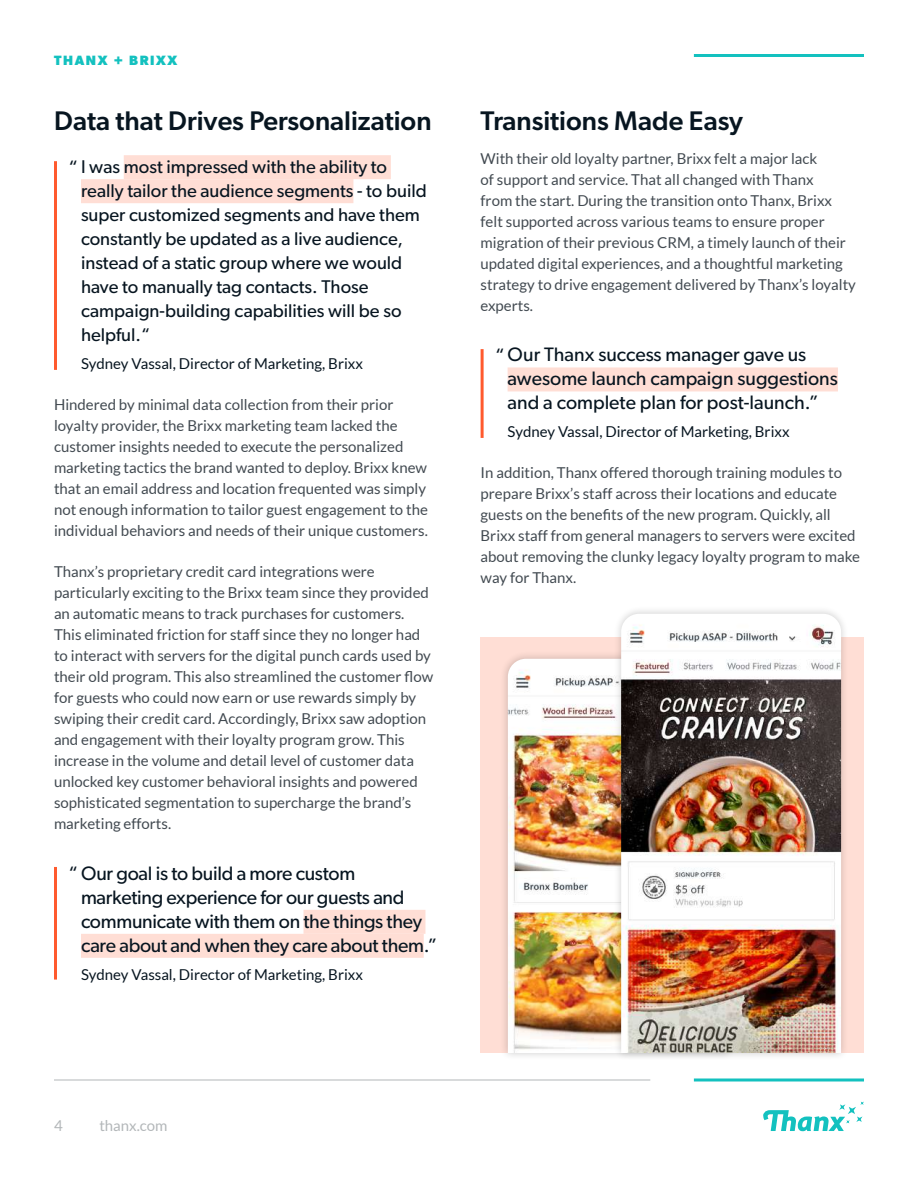
<style>
.page{position:relative;width:918px;height:1188px;background:#fff}
.page>*{position:absolute;margin:0;border:0;box-sizing:border-box;transform-origin:0 0}
.t1{font:500 27px "Gibson";color:#071520}
.t2{font:19.5px/24px "Gibson";letter-spacing:-.015em;color:#071520}
.t3{font:18.45px/24px "Gibson";color:#071520}
.t4{font:15px/21px "Lato";color:#424a51}
.t5{font:15px "Lato";color:#071520}
.t6{font:15px "Lato";color:#b3b7b9}
.t7{font:700 13.5px "Gibson";letter-spacing:.12em;color:#13c1bf}
.s1{font-size:19.5px}
</style>
<div class="page">
<svg style="left:763px;top:1102px;width:101px;height:30px"></svg>
<svg style="left:694px;top:1078px;width:170px;height:4px"></svg>
<hr style="left:694px;top:54px;width:170px;height:3px;background:#13c1bf">
<hr style="left:54px;top:1080px;width:596px;height:1px;background:#b3b7b9">
<div style="left:124px;top:155px;width:267px;height:24px;background:#ffded5"></div>
<div style="left:81px;top:179px;width:272px;height:24px;background:#ffded5"></div>
<div style="left:304px;top:910px;width:121px;height:24px;background:#ffded5"></div>
<div style="left:81px;top:934px;width:343px;height:24px;background:#ffded5"></div>
<div style="left:508px;top:367px;width:330px;height:24px;background:#ffded5"></div>
<div style="left:481px;top:637px;width:383px;height:416px;background:#ffded5"></div>
<hr style="left:54px;top:161px;width:3px;height:209px;background:#ff5a2e">
<hr style="left:481px;top:349px;width:3px;height:89px;background:#ff5a2e">
<hr style="left:54px;top:867px;width:3px;height:113px;background:#ff5a2e">
<div style="left:499px;top:651px;width:237px;height:410px;background:#000;opacity:.2"></div>
<img style="left:508px;top:659px;width:105px;height:394px">
<div style="left:613px;top:606px;width:236px;height:455px;background:#000;opacity:.2"></div>
<img style="left:621px;top:614px;width:220px;height:439px">
<p class="t7" style="left:54px;top:52px;width:125px">THANX + BRIXX</p>
<h1 class="t1" style="left:54px;top:104px;width:379px">Data that Drives Personalization</h1>
<p class="t3" style="left:81px;top:155px;width:347px;text-indent:-12px"><span class="s1">“</span> I was most impressed with the ability to really tailor the audience segments - to build super customized segments and have them constantly be updated as a live audience, instead of a static group where we would have to manually tag contacts. Those campaign-building capabilities will be so helpful.“</p>
<p class="t5" style="left:81px;top:355px;width:284px">Sydney Vassal, Director of Marketing, Brixx</p>
<p class="t4" style="left:54px;top:394px;width:375px">Hindered by minimal data collection from their prior loyalty provider, the Brixx marketing team lacked the customer insights needed to execute the personalized marketing tactics the brand wanted to deploy. Brixx knew that an email address and location frequented was simply not enough information to tailor guest engagement to the individual behaviors and needs of their unique customers.</p>
<p class="t4" style="left:54px;top:561px;width:381px">Thanx’s proprietary credit card integrations were particularly exciting to the Brixx team since they provided an automatic means to track purchases for customers.<br>This eliminated friction for staff since they no longer had to interact with servers for the digital punch cards used by their old program. This also streamlined the customer flow for guests who could now earn or use rewards simply by swiping their credit card. Accordingly, Brixx saw adoption and engagement with their loyalty program grow. This increase in the volume and detail level of customer data unlocked key customer behavioral insights and powered sophisticated segmentation to supercharge the brand’s marketing efforts.</p>
<h2 class="t2" style="left:81px;top:861px;width:358px;text-indent:-12px">“ Our goal is to build a more custom marketing experience for our guests and communicate with them on the things they care about and when they care about them.”</h2>
<p class="t5" style="left:81px;top:966px;width:284px">Sydney Vassal, Director of Marketing, Brixx</p>
<h1 class="t1" style="left:481px;top:104px;width:264px">Transitions Made Easy</h1>
<p class="t4" style="left:481px;top:148px;width:377px">With their old loyalty partner, Brixx felt a major lack<br>of support and service. That all changed with Thanx<br>from the start. During the transition onto Thanx, Brixx felt supported across various teams to ensure proper migration of their previous CRM, a timely launch of their updated digital experiences, and a thoughtful marketing strategy to drive engagement delivered by Thanx’s loyalty experts.</p>
<h2 class="t2" style="left:508px;top:342px;width:332px;text-indent:-12px">“Our Thanx success manager gave us awesome launch campaign suggestions and a complete plan for post-launch.”</h2>
<p class="t5" style="left:508px;top:423px;width:284px">Sydney Vassal, Director of Marketing, Brixx</p>
<p class="t4" style="left:481px;top:462px;width:381px">In addition, Thanx offered thorough training modules to prepare Brixx’s staff across their locations and educate guests on the benefits of the new program. Quickly, all Brixx staff from general managers to servers were excited about removing the clunky legacy loyalty program to make way for Thanx.</p>
<p class="t6" style="left:54px;top:1117px;width:10px">4</p>
<p class="t6" style="left:99px;top:1117px;width:70px">thanx.com</p>
</div>
